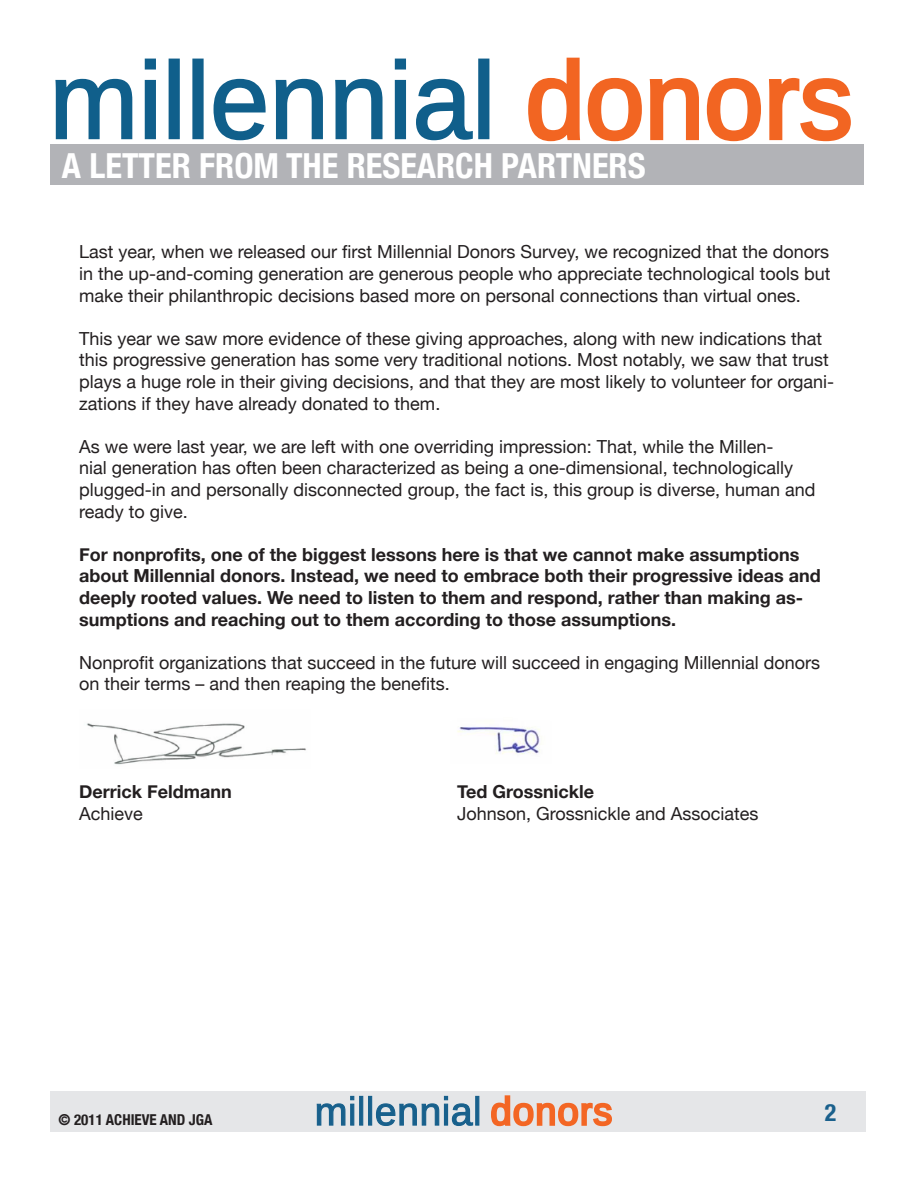
<style>
.page{position:relative;width:918px;height:1188px;background:#fff}
.page>*{position:absolute;margin:0;border:0;box-sizing:border-box;transform-origin:0 0}
.t1{font:700 condensed 34.5px "Helvetica Neue";color:#fff}
.t2{font:700 condensed 24px "Helvetica Neue";color:#1a608c}
.t3{font:18px/21.6px "Helvetica Neue";color:#231f20}
.t4{font:700 18px/21.6px "Helvetica Neue";color:#231f20}
.t5{font:700 condensed 15px "Helvetica Neue";color:#231f20}
</style>
<div class="page">
<div style="left:51px;top:1092px;width:815px;height:40px;background:#e5e6e8"></div>
<svg style="left:316px;top:1096px;width:38px;height:30px"></svg>
<div style="left:350px;top:1104px;width:4px;height:22px;background:#216690;border:1px solid #18608c"></div>
<div style="left:359px;top:1096px;width:4px;height:30px;background:#18608c;border:1px solid #18608c"></div>
<hr style="left:368px;top:1096px;width:4px;height:30px;background:#18608c">
<svg style="left:375px;top:1096px;width:99px;height:30px"></svg>
<svg style="left:475px;top:1096px;width:4px;height:30px"></svg>
<svg style="left:491px;top:1095px;width:121px;height:32px"></svg>
<div style="left:51px;top:145px;width:813px;height:40px;background:#b2b3b7"></div>
<svg style="left:55px;top:78px;width:78px;height:62px"></svg>
<svg style="left:144px;top:58px;width:12px;height:82px"></svg>
<div style="left:170px;top:59px;width:9px;height:79px;background:#105f8b"></div>
<div style="left:169px;top:59px;width:11px;height:80px;border:2px solid #105f8b"></div>
<div style="left:193px;top:59px;width:10px;height:79px;background:#105f8b"></div>
<div style="left:192px;top:59px;width:12px;height:80px;border:2px solid #105f8b"></div>
<svg style="left:213px;top:78px;width:53px;height:63px"></svg>
<svg style="left:275px;top:78px;width:48px;height:62px"></svg>
<svg style="left:335px;top:78px;width:48px;height:62px"></svg>
<svg style="left:394px;top:58px;width:12px;height:82px"></svg>
<svg style="left:416px;top:78px;width:57px;height:63px"></svg>
<div style="left:479px;top:59px;width:10px;height:79px;background:#105f8b"></div>
<div style="left:478px;top:59px;width:11px;height:80px;border:2px solid #105f8b"></div>
<svg style="left:528px;top:57px;width:323px;height:85px"></svg>
<img style="left:86px;top:723px;width:220px;height:42px">
<img style="left:457px;top:727px;width:83px;height:28px">
<p class="t1" style="left:62px;top:145px;width:585px">A LETTER FROM THE RESEARCH PARTNERS</p>
<p class="t3" style="left:79px;top:241px;width:753px;text-align:justify">Last year, when we released our first Millennial Donors Survey, we recognized that the donors in the up-and-coming generation are generous people who appreciate technological tools but make their philanthropic decisions based more on personal connections than virtual ones.</p>
<p class="t3" style="left:79px;top:327px;width:756px">This year we saw more evidence of these giving approaches, along with new indications that this progressive generation has some very traditional notions. Most notably, we saw that trust plays a huge role in their giving decisions, and that they are most likely to volunteer for organi&shy;zations if they have already donated to them.</p>
<p class="t3" style="left:79px;top:435px;width:738px">As we were last year, we are left with one overriding impression: That, while the Millen-<br>nial generation has often been characterized as being a one-dimensional, technologically plugged-in and personally disconnected group, the fact is, this group is diverse, human and ready to give.</p>
<p class="t4" style="left:79px;top:543px;width:743px">For nonprofits, one of the biggest lessons here is that we cannot make assumptions about Millennial donors. Instead, we need to embrace both their progressive ideas and deeply rooted values. We need to listen to them and respond, rather than making as&shy;sumptions and reaching out to them according to those assumptions.</p>
<p class="t3" style="left:79px;top:651px;width:742px">Nonprofit organizations that succeed in the future will succeed in engaging Millennial donors on their terms – and then reaping the benefits.</p>
<p class="t4" style="left:79px;top:781px;width:154px">Derrick Feldmann</p>
<p class="t4" style="left:457px;top:781px;width:138px">Ted Grossnickle</p>
<p class="t3" style="left:79px;top:802px;width:65px">Achieve</p>
<p class="t3" style="left:457px;top:802px;width:303px">Johnson, Grossnickle and Associates</p>
<p class="t5" style="left:58px;top:1110px;width:156px">© 2011 ACHIEVE AND JGA</p>
<p class="t2" style="left:825px;top:1098px;width:13px">2</p>
</div>
